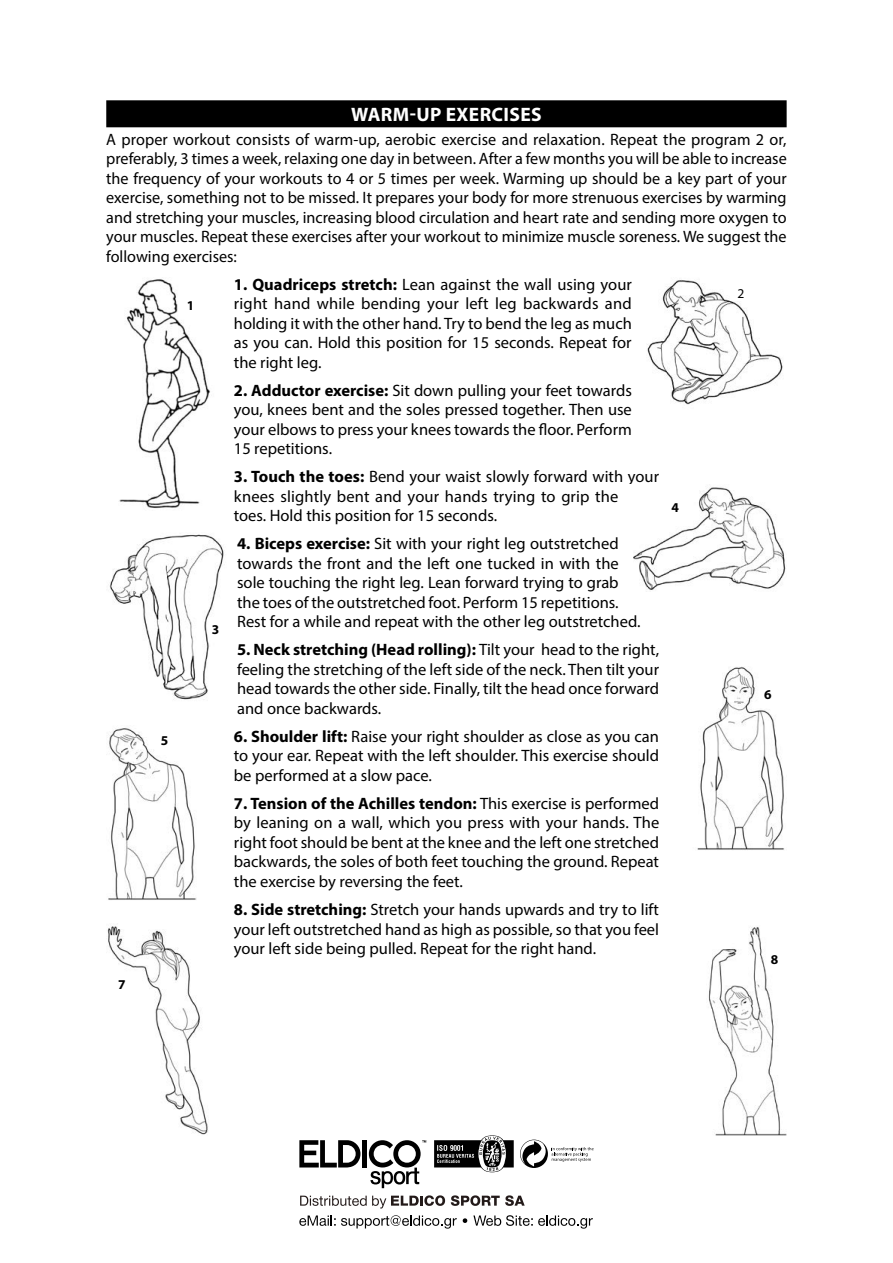
<style>
.page{position:relative;width:893px;height:1263px;background:#fff}
.page>*{position:absolute;margin:0;border:0;box-sizing:border-box;transform-origin:0 0}
.t1{font:700 19.5px "Myriad Pro";letter-spacing:.02em;color:#fff}
.t2{font:16.5px/19.5px "Myriad Pro";color:#000;text-align:justify}
.t3{font:700 13.5px "Myriad Pro";color:#000}
.t4{font:13.5px "Myriad Pro";color:#000}
.s1{font-weight:700}
</style>
<div class="page">
<svg style="left:299px;top:1215px;width:158px;height:13px"></svg>
<svg style="left:463px;top:1218px;width:4px;height:5px"></svg>
<svg style="left:473px;top:1215px;width:120px;height:13px"></svg>
<div style="left:362px;top:1140px;width:5px;height:27px;background:#000"></div>
<svg style="left:299px;top:1140px;width:61px;height:27px"></svg>
<svg style="left:369px;top:1140px;width:57px;height:48px"></svg>
<svg style="left:434px;top:1135px;width:80px;height:37px"></svg>
<svg style="left:520px;top:1139px;width:74px;height:29px"></svg>
<svg style="left:300px;top:1195px;width:145px;height:13px"></svg>
<svg style="left:451px;top:1195px;width:74px;height:11px"></svg>
<div style="left:106px;top:100px;width:681px;height:27px;background:#000"></div>
<img style="left:109px;top:534px;width:115px;height:166px">
<img style="left:633px;top:487px;width:153px;height:105px">
<img style="left:647px;top:280px;width:136px;height:125px">
<img style="left:119px;top:279px;width:91px;height:229px">
<img style="left:108px;top:728px;width:88px;height:172px">
<img style="left:697px;top:667px;width:87px;height:183px">
<img style="left:107px;top:926px;width:101px;height:209px">
<img style="left:708px;top:927px;width:79px;height:208px">
<p class="t1" style="left:351px;top:102px;width:192px">WARM-UP EXERCISES</p>
<p class="t2" style="left:106px;top:129px;width:682px">A proper workout consists of warm-up, aerobic exercise and relaxation. Repeat the program 2 or, preferably, 3 times a week, relaxing one day in between. After a few months you will be able to increase the frequency of your workouts to 4 or 5 times per week. Warming up should be a key part of your exercise, something not to be missed. It prepares your body for more strenuous exercises by warming and stretching your muscles, increasing blood circulation and heart rate and sending more oxygen to your muscles. Repeat these exercises after your workout to minimize muscle soreness. We suggest the following exercises:</p>
<p class="t2" style="left:234px;top:274px;width:400px"><span class="s1">1. Quadriceps stretch:</span> Lean against the wall using your right hand while bending your left leg backwards and holding it with the other hand. Try to bend the leg as much as you can. Hold this position for 15 seconds. Repeat for the right leg.</p>
<p class="t2" style="left:234px;top:380px;width:400px"><span class="s1">2. Adductor exercise:</span> Sit down pulling your feet towards you, knees bent and the soles pressed together. Then use your elbows to press your knees towards the floor. Perform 15 repetitions.</p>
<p class="t2" style="left:234px;top:467px;width:427px;text-align:left"><span class="s1">3. Touch the toes:</span> Bend your waist slowly forward with your knees slightly bent and your hands trying to grip the<br>toes. Hold this position for 15 seconds.</p>
<p class="t2" style="left:237px;top:534px;width:405px;text-align:left"><span class="s1">4. Biceps exercise:</span> Sit with your right leg outstretched towards the front and the left one tucked in with the sole touching the right leg. Lean forward trying to grab the toes of the outstretched foot. Perform 15 repetitions.<br>Rest for a while and repeat with the other leg outstretched.</p>
<p class="t2" style="left:237px;top:640px;width:424px"><span class="s1">5. Neck stretching (Head rolling):</span> Tilt your head to the right, feeling the stretching of the left side of the neck. Then tilt your head towards the other side. Finally, tilt the head once forward and once backwards.</p>
<p class="t2" style="left:234px;top:726px;width:427px"><span class="s1">6. Shoulder lift:</span> Raise your right shoulder as close as you can to your ear. Repeat with the left shoulder. This exercise should be performed at a slow pace.</p>
<p class="t2" style="left:234px;top:793px;width:427px"><span class="s1">7. Tension of the Achilles tendon:</span> This exercise is performed by leaning on a wall, which you press with your hands. The right foot should be bent at the knee and the left one stretched backwards, the soles of both feet touching the ground. Repeat the exercise by reversing the feet.</p>
<p class="t2" style="left:234px;top:899px;width:427px"><span class="s1">8. Side stretching:</span> Stretch your hands upwards and try to lift your left outstretched hand as high as possible, so that you feel your left side being pulled. Repeat for the right hand.</p>
<p class="t4" style="left:738px;top:285px;width:8px">2</p>
<p class="t3" style="left:187px;top:297px;width:9px">1</p>
<p class="t3" style="left:672px;top:499px;width:9px">4</p>
<p class="t3" style="left:212px;top:620px;width:9px">3</p>
<p class="t3" style="left:764px;top:685px;width:9px">6</p>
<p class="t3" style="left:161px;top:732px;width:9px">5</p>
<p class="t3" style="left:771px;top:950px;width:9px">8</p>
<p class="t3" style="left:118px;top:976px;width:9px">7</p>
</div>
